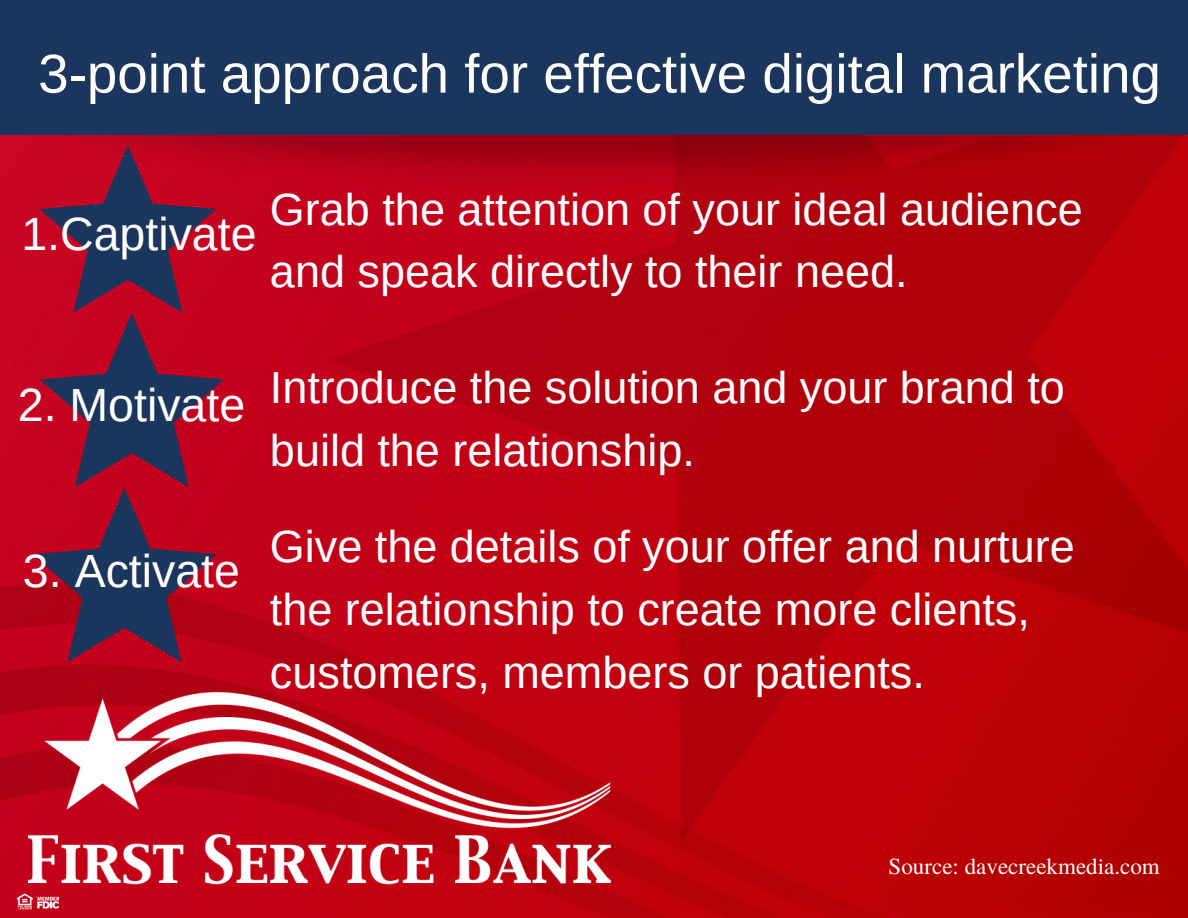
<style>
.page{position:relative;width:1188px;height:918px;background:#fff}
.page>*{position:absolute;margin:0;border:0;box-sizing:border-box;transform-origin:0 0}
.t1{font:54.75px "Arimo";color:#fff}
.t2{font:46.5px "Arimo";color:#fff}
.t3{font:45px/63px "Arimo";color:#fff}
.t4{font:23.1px "Te X Gyre Termes";color:#fff}
</style>
<div class="page">
<img style="left:0;top:249px;width:1188px;height:669px">
<img style="left:0;top:620px;width:645px;height:298px">
<svg style="left:32px;top:249px;width:192px;height:413px"></svg>
<img style="left:0;top:852px;width:103px;height:66px">
<img style="left:0;top:135px;width:1188px;height:114px">
<div style="left:0;top:0;width:1188px;height:135px;background:#1b365d"></div>
<p class="t1" style="left:38px;top:43px;width:1124px">3-point approach for effective digital marketing</p>
<p class="t2" style="left:21px;top:208px;width:237px">1.Captivate</p>
<p class="t3" style="left:270px;top:178px;width:814px;line-height:61.8px">Grab the attention of your ideal audience and speak directly to their need.</p>
<p class="t2" style="left:18px;top:379px;width:229px">2. Motivate</p>
<p class="t2" style="left:23px;top:545px;width:219px">3. Activate</p>
<p class="t3" style="left:270px;top:356px;width:796px">Introduce the solution and your brand to build the relationship.</p>
<p class="t3" style="left:270px;top:515px;width:806px">Give the details of your offer and nurture the relationship to create more clients, customers, members or patients.</p>
<p class="t4" style="left:889px;top:849px;width:273px">Source: davecreekmedia.com</p>
</div>
